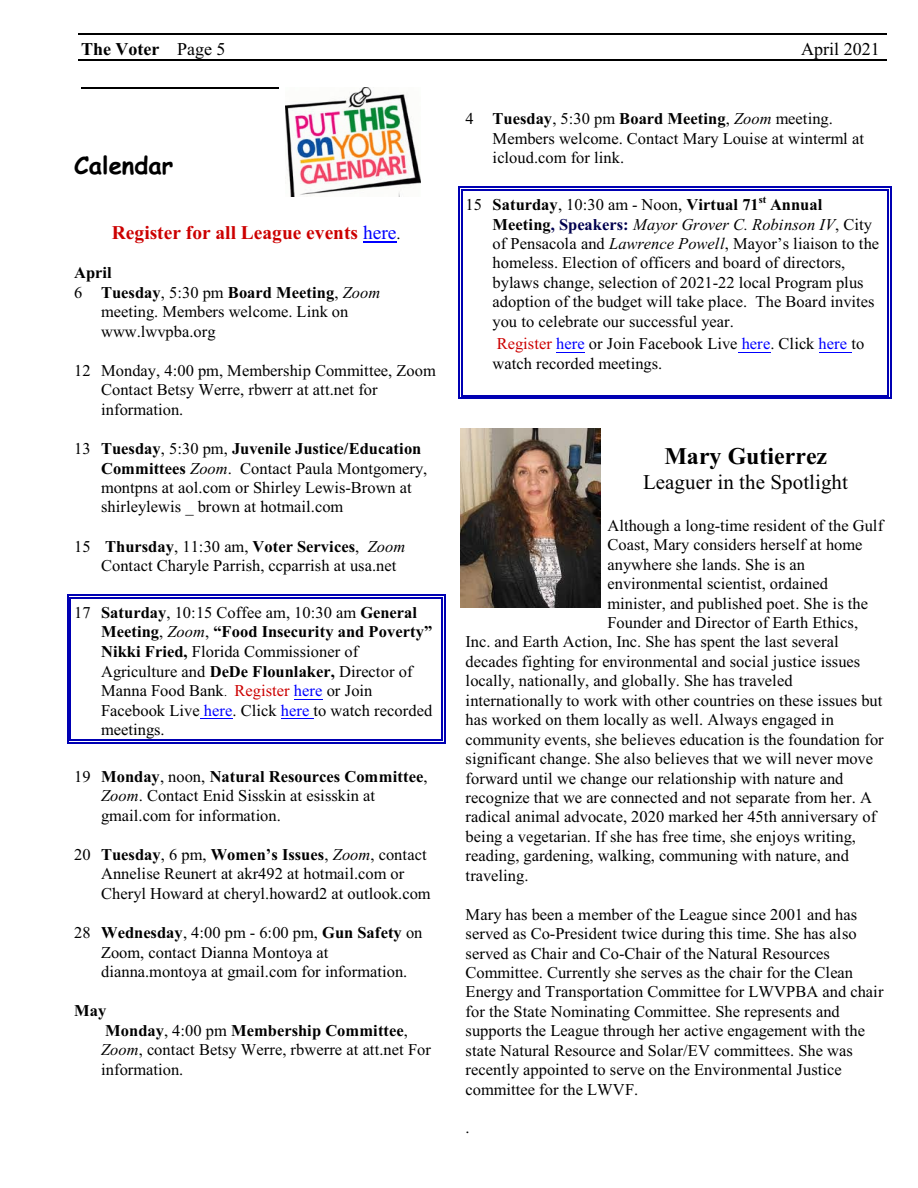
<style>
.page{position:relative;width:918px;height:1188px;background:#fff}
.page>*{position:absolute;margin:0;border:0;box-sizing:border-box;transform-origin:0 0}
.t1{font:700 24px "Times New Roman";color:#000}
.t2{font:700 24px "Comic Sans MS";color:#000}
.t3{font:21px "Times New Roman";letter-spacing:.005em;color:#000}
.t4{font:700 19.5px "Times New Roman";color:#c00}
.t5{font:700 18px "Times New Roman";color:#000}
.t6{font:18px "Times New Roman";color:#000}
.t7{font:16.5px/19.5px "Times New Roman";color:#000}
.t8{font:700 16.5px "Times New Roman";color:#000}
.s1{font-weight:400}
.s2{font-weight:400;color:#00f}
.s3{font-weight:400;font-size:16.5px;color:#000}
.s4{font-weight:400;font-style:italic}
.s5{font-weight:700}
.s6{font-style:italic}
.s7{font-size:12px}
.s8{color:#c00}
.s9{color:#00f}
.s10{font-weight:700;color:#00004f}
</style>
<div class="page">
<hr style="left:78px;top:34px;width:809px;height:1px;background:#000">
<hr style="left:78px;top:60px;width:809px;height:1px;background:#000">
<hr style="left:70px;top:597px;width:1px;height:144px;background:#0000b3">
<hr style="left:442px;top:597px;width:1px;height:144px;background:#0000b3">
<hr style="left:70px;top:597px;width:373px;height:2px;background:#0000b3">
<hr style="left:70px;top:739px;width:373px;height:2px;background:#0000b3">
<hr style="left:67px;top:595px;width:1px;height:148px;background:#0000b3">
<hr style="left:445px;top:595px;width:1px;height:148px;background:#0000b3">
<hr style="left:67px;top:595px;width:379px;height:1px;background:#0000b3">
<hr style="left:67px;top:742px;width:379px;height:2px;background:#0000b3">
<hr style="left:461px;top:190px;width:2px;height:144px;background:#0000b3">
<hr style="left:887px;top:190px;width:1px;height:144px;background:#0000b3">
<hr style="left:461px;top:190px;width:427px;height:1px;background:#0000b3">
<hr style="left:458px;top:187px;width:2px;height:151px;background:#0000b3">
<hr style="left:890px;top:187px;width:1px;height:151px;background:#0000b3">
<hr style="left:458px;top:187px;width:433px;height:1px;background:#0000b3">
<hr style="left:461px;top:334px;width:2px;height:41px;background:#0000b3">
<hr style="left:887px;top:334px;width:1px;height:41px;background:#0000b3">
<hr style="left:458px;top:329px;width:2px;height:51px;background:#0000b3">
<hr style="left:890px;top:329px;width:1px;height:51px;background:#0000b3">
<hr style="left:461px;top:375px;width:2px;height:21px;background:#0000b3">
<hr style="left:461px;top:395px;width:427px;height:1px;background:#0000b3">
<hr style="left:458px;top:371px;width:2px;height:28px;background:#0000b3">
<svg style="left:887px;top:371px;width:4px;height:27px"></svg>
<hr style="left:458px;top:398px;width:433px;height:1px;background:#0000b3">
<img style="left:286px;top:88px;width:135px;height:109px">
<img style="left:461px;top:429px;width:140px;height:178px">
<hr style="left:363px;top:241px;width:34px;height:1px;background:#00f">
<svg style="left:294px;top:699px;width:29px;height:1px"></svg>
<hr style="left:200px;top:718px;width:33px;height:1px;background:#00f">
<hr style="left:281px;top:718px;width:33px;height:1px;background:#00f">
<svg style="left:556px;top:352px;width:29px;height:1px"></svg>
<hr style="left:738px;top:352px;width:32px;height:1px;background:#00f">
<hr style="left:819px;top:352px;width:32px;height:1px;background:#00f">
<hr style="left:81px;top:88px;width:198px;height:1px;background:#000">
<p class="t5" style="left:81px;top:43px;width:146px">The Voter <span class="s1">Page 5</span></p>
<p class="t6" style="left:801px;top:43px;width:80px">April 2021</p>
<h1 class="t2" style="left:74px;top:155px;width:101px">Calendar</h1>
<p class="t4" style="left:112px;top:225px;width:290px">Register for all League events <span class="s2">here</span><span class="s3">.</span></p>
<p class="t8" style="left:74px;top:267px;width:39px">April</p>
<p class="t8" style="left:74px;top:287px;width:308px"><span class="s1">6</span> Tuesday<span class="s1">, 5:30 pm</span> Board Meeting<span class="s1">,</span> <span class="s4">Zoom</span></p>
<p class="t7" style="left:101px;top:304px;width:249px">meeting. Members welcome. Link on</p>
<p class="t7" style="left:101px;top:323px;width:116px">www.lwvpba.org</p>
<p class="t7" style="left:101px;top:362px;width:336px;text-indent:-27px">12 Monday, 4:00 pm, Membership Committee, Zoom<br>Contact Betsy Werre, rbwerr at att.net for information.</p>
<p class="t7" style="left:101px;top:440px;width:328px;text-indent:-27px">13 <span class="s5">Tuesday</span>, 5:30 pm, <span class="s5">Juvenile Justice/Education Committees</span> <span class="s6">Zoom</span>. Contact Paula Montgomery, montpns at aol.com or Shirley Lewis-Brown at shirleylewis _ brown at hotmail.com</p>
<p class="t7" style="left:101px;top:538px;width:306px;text-indent:-27px">15 <span class="s5">Thursday</span>, 11:30 am, <span class="s5">Voter Services</span>, <span class="s6">Zoom<br></span>Contact Charyle Parrish, ccparrish at usa.net</p>
<p class="t7" style="left:101px;top:604px;width:333px;text-indent:-27px">17 <span class="s5">Saturday</span>, 10:15 Coffee am, 10:30 am <span class="s5">General Meeting</span>, <span class="s6">Zoom</span>, <span class="s5">“Food Insecurity and Poverty” Nikki Fried,</span> Florida Commissioner of Agriculture and <span class="s5">DeDe Flounlaker,</span> Director of Manna Food Bank<span class="s7">.</span> <span class="s8">Register</span> <span class="s9">here</span> or Join Facebook Live <span class="s9">here</span>. Click <span class="s9">here</span> to watch recorded meetings.</p>
<p class="t7" style="left:101px;top:768px;width:328px;text-indent:-27px">19 <span class="s5">Monday</span>, noon, <span class="s5">Natural Resources Committee</span>,<br><span class="s6">Zoom</span>. Contact Enid Sisskin at esisskin at gmail.com for information.</p>
<p class="t7" style="left:101px;top:846px;width:331px;text-indent:-27px">20 <span class="s5">Tuesday</span>, 6 pm, <span class="s5">Women’s Issues</span>, <span class="s6">Zoom</span>, contact<br>Annelise Reunert at akr492 at hotmail.com or<br>Cheryl Howard at cheryl.howard2 at outlook.com</p>
<p class="t7" style="left:101px;top:924px;width:323px;text-indent:-27px">28 <span class="s5">Wednesday</span>, 4:00 pm - 6:00 pm, <span class="s5">Gun Safety</span> on<br>Zoom, contact Dianna Montoya at dianna.montoya at gmail.com for information.</p>
<p class="t7" style="left:101px;top:1003px;width:331px;text-indent:-27px"><span class="s5">May<br>Monday</span>, 4:00 pm <span class="s5">Membership Committee</span>,<br><span class="s6">Zoom</span>, contact Betsy Werre, rbwerre at att.net For information.</p>
<p class="t7" style="left:493px;top:111px;width:373px;text-indent:-27px">4 <span class="s5">Tuesday</span>, 5:30 pm <span class="s5">Board Meeting</span>, <span class="s6">Zoom</span> meeting.<br>Members welcome. Contact Mary Louise at winterml at icloud.com for link.</p>
<p class="t7" style="left:493px;top:196px;width:388px;text-indent:-27px">15 <span class="s5">Saturday</span>, 10:30 am - Noon, <span class="s5">Virtual 71</span><sup>st</sup> <span class="s5">Annual Meeting</span><span class="s10">, Speakers:</span> <span class="s6">Mayor Grover C. Robinson IV</span>, City of Pensacola and <span class="s6">Lawrence Powell</span>, Mayor’s liaison to the homeless. Election of officers and board of directors, bylaws change, selection of 2021-22 local Program plus adoption of the budget will take place. The Board invites you to celebrate our successful year.</p>
<p class="t7" style="left:493px;top:336px;width:373px"><span class="s8">Register</span> <span class="s9">here</span> or Join Facebook Live <span class="s9">here</span>. Click <span class="s9">here</span> to watch recorded meetings.</p>
<h1 class="t1" style="left:664px;top:448px;width:164px">Mary Gutierrez</h1>
<p class="t3" style="left:643px;top:475px;width:206px">Leaguer in the Spotlight</p>
<p class="t7" style="left:608px;top:517px;width:277px">Although a long-time resident of the Gulf</p>
<p class="t7" style="left:608px;top:537px;width:257px">Coast, Mary considers herself at home</p>
<p class="t7" style="left:608px;top:556px;width:199px">anywhere she lands. She is an</p>
<p class="t7" style="left:608px;top:575px;width:222px">environmental scientist, ordained</p>
<p class="t7" style="left:608px;top:595px;width:262px">minister, and published poet. She is the</p>
<p class="t7" style="left:608px;top:614px;width:252px">Founder and Director of Earth Ethics,</p>
<p class="t7" style="left:466px;top:634px;width:375px">Inc. and Earth Action, Inc. She has spent the last several</p>
<p class="t7" style="left:466px;top:653px;width:396px">decades fighting for environmental and social justice issues</p>
<p class="t7" style="left:466px;top:673px;width:328px">locally, nationally, and globally. She has traveled</p>
<p class="t7" style="left:466px;top:692px;width:418px">internationally to work with other countries on these issues but</p>
<p class="t7" style="left:466px;top:712px;width:370px">has worked on them locally as well. Always engaged in</p>
<p class="t7" style="left:466px;top:731px;width:420px">community events, she believes education is the foundation for</p>
<p class="t7" style="left:466px;top:750px;width:409px">significant change. She also believes that we will never move</p>
<p class="t7" style="left:466px;top:770px;width:379px">forward until we change our relationship with nature and</p>
<p class="t7" style="left:466px;top:789px;width:408px">recognize that we are connected and not separate from her. A</p>
<p class="t7" style="left:466px;top:809px;width:412px">radical animal advocate, 2020 marked her 45th anniversary of</p>
<p class="t7" style="left:466px;top:828px;width:392px">being a vegetarian. If she has free time, she enjoys writing,</p>
<p class="t7" style="left:466px;top:848px;width:385px">reading, gardening, walking, communing with nature, and</p>
<p class="t7" style="left:466px;top:867px;width:64px">traveling.</p>
<p class="t7" style="left:466px;top:906px;width:420px">Mary has been a member of the League since 2001 and has served as Co-President twice during this time. She has also served as Chair and Co-Chair of the Natural Resources Committee. Currently she serves as the chair for the Clean Energy and Transportation Committee for LWVPBA and chair for the State Nominating Committee. She represents and supports the League through her active engagement with the state Natural Resource and Solar/EV committees. She was recently appointed to serve on the Environmental Justice committee for the LWVF.</p>
<p class="t7" style="left:466px;top:1120px;width:6px">.</p>
</div>
